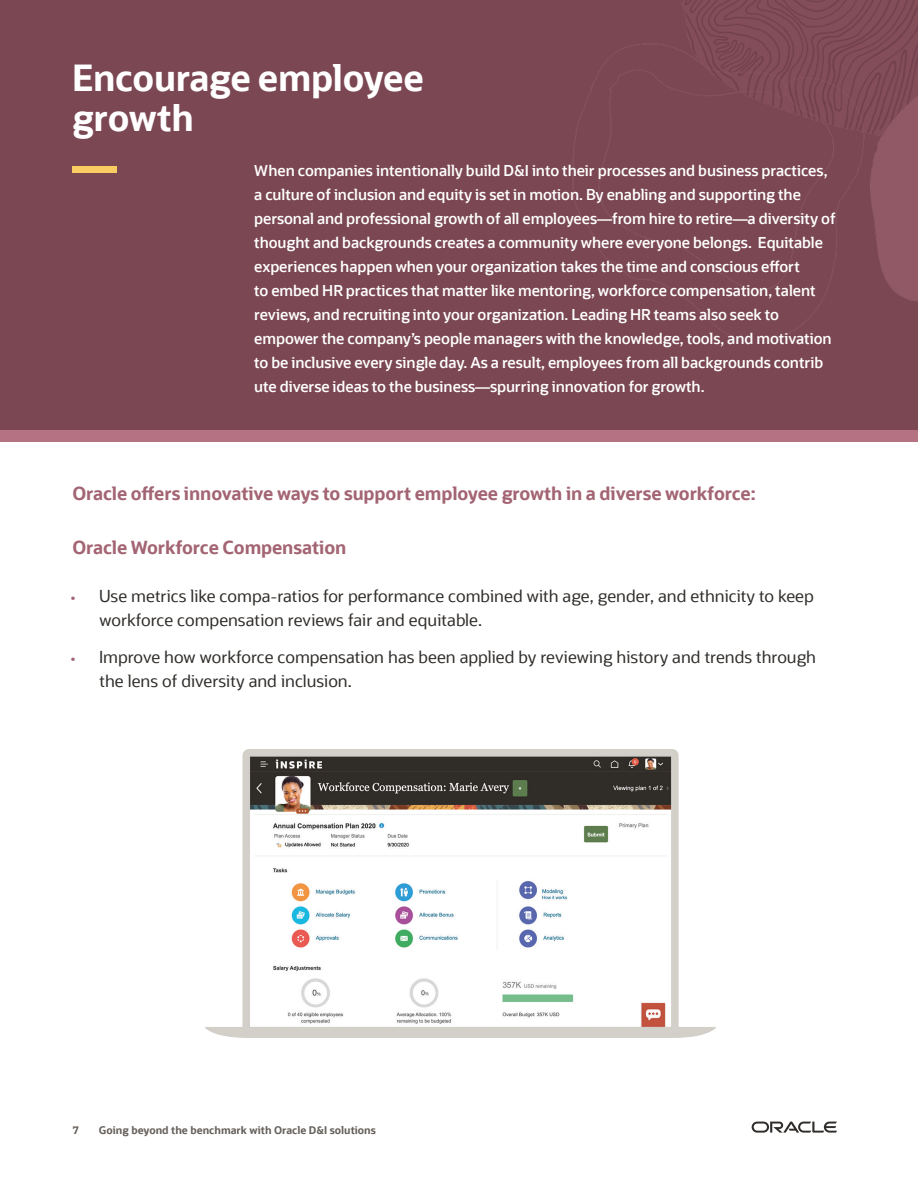
<style>
.page{position:relative;width:918px;height:1188px;background:#fff}
.page>*{position:absolute;margin:0;border:0;box-sizing:border-box;transform-origin:0 0}
.t1{font:700 36px/40.5px "Oracle Sans";letter-spacing:-.01em;color:#fff}
.t2{font:700 18px "Oracle Sans";letter-spacing:-.005em;color:#a36473}
.t3{font:16.5px/24px "Oracle Sans";color:#2f2c29}
.t4{font:600 15px/24px "Oracle Sans";letter-spacing:-.005em;color:#fff}
.t5{font:700 10.5px "Oracle Sans";color:#66605b}
.s1{font-size:15px;color:#a36473}
</style>
<div class="page">
<svg style="left:752px;top:1121px;width:85px;height:12px"></svg>
<div style="left:0;top:0;width:918px;height:432px;background:#7a4753"></div>
<img style="left:573px;top:3px;width:345px;height:331px">
<div style="left:0;top:430px;width:918px;height:11px;background:#b57283"></div>
<div style="left:72px;top:167px;width:45px;height:6px;background:#f9cd61"></div>
<img style="left:205px;top:750px;width:510px;height:288px">
<h1 class="t1" style="left:72px;top:58px;width:353px">Encourage employee growth</h1>
<p class="t4" style="left:254px;top:159px;width:575px">When companies intentionally build D&amp;I into their processes and business practices, a culture of inclusion and equity is set in motion. By enabling and supporting the</p>
<p class="t4" style="left:254px;top:207px;width:583px">personal and professional growth of all employees—from hire to retire—a diversity of</p>
<p class="t4" style="left:254px;top:231px;width:570px">thought and backgrounds creates a community where everyone belongs. Equitable experiences happen when your organization takes the time and conscious effort<br>to embed HR practices that matter like mentoring, workforce compensation, talent reviews, and recruiting into your organization. Leading HR teams also seek to</p>
<p class="t4" style="left:254px;top:327px;width:579px">empower the company’s people managers with the knowledge, tools, and motivation</p>
<p class="t4" style="left:254px;top:351px;width:570px">to be inclusive every single day. As a result, employees from all backgrounds contrib ute diverse ideas to the business—spurring innovation for growth.</p>
<h4 class="t2" style="left:72px;top:482px;width:685px">Oracle offers innovative ways to support employee growth in a diverse workforce:</h4>
<p class="t2" style="left:72px;top:536px;width:276px">Oracle Workforce Compensation</p>
<p class="t3" style="left:99px;top:584px;width:716px;text-indent:-29px"><span class="s1">•</span> Use metrics like compa-ratios for performance combined with age, gender, and ethnicity to keep workforce compensation reviews fair and equitable.</p>
<p class="t3" style="left:100px;top:645px;width:718px;text-indent:-29px"><span class="s1">•</span> Improve how workforce compensation has been applied by reviewing history and trends through the lens of diversity and inclusion.</p>
<p class="t5" style="left:73px;top:1124px;width:7px">7</p>
<p class="t5" style="left:99px;top:1124px;width:278px">Going beyond the benchmark with Oracle D&amp;I solutions</p>
</div>
